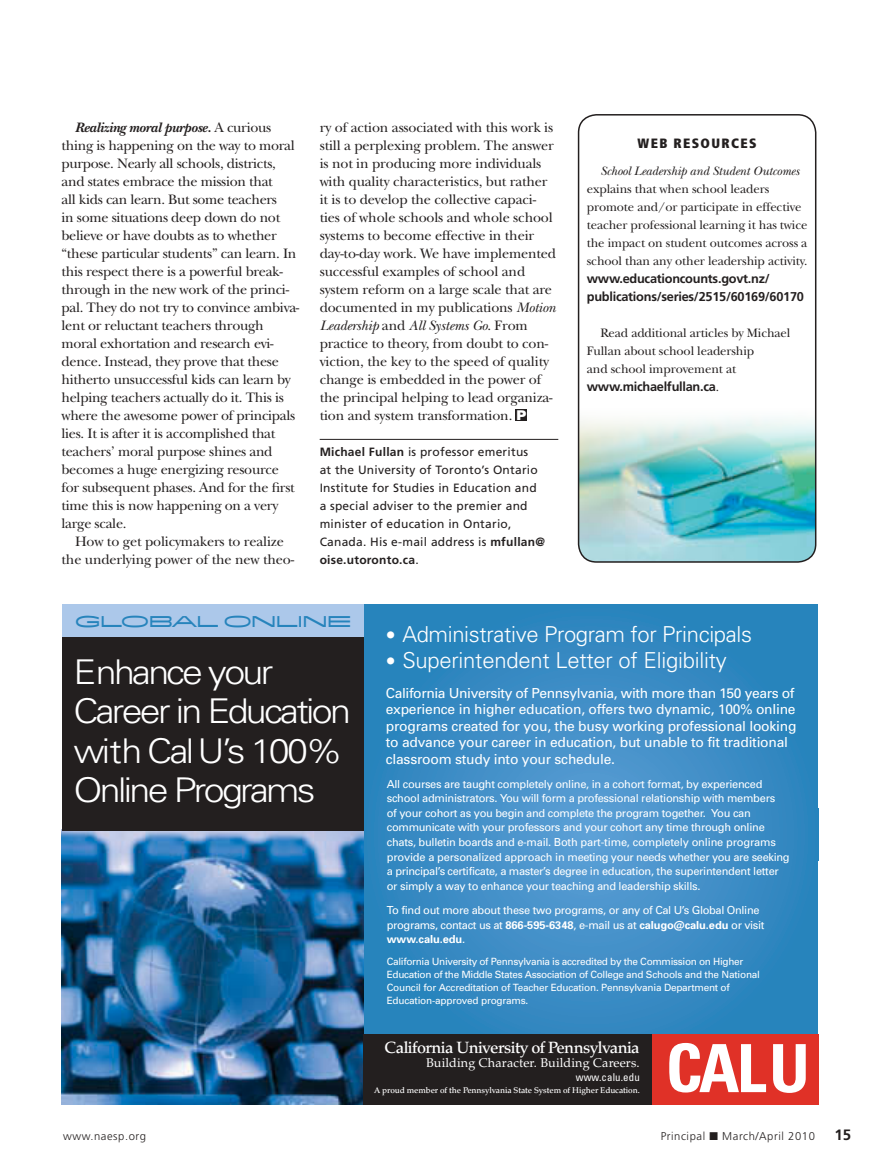
<style>
.page{position:relative;width:878px;height:1175px;background:#fff}
.page>*{position:absolute;margin:0;border:0;box-sizing:border-box;transform-origin:0 0}
.t1{font:700 condensed 66.45px "Univers";color:#fff}
.t2{font:300 34.05px/39.6px "Univers";letter-spacing:-.07em;color:#fff;scale:1.1 1}
.t3{font:300 22.05px "Univers";letter-spacing:-.015em;color:#fff}
.t4{font:20.7px "Flatiron ITC";letter-spacing:.005em;color:#2784bc;scale:.8 1}
.t5{font:500 16.2px "Palatino";letter-spacing:-.035em;color:#fff}
.t6{font:700 15px "Frutiger";color:#231f1f}
.ALL_body{font:14.25px/18px "New Baskerville";letter-spacing:-.02em;color:#231f1f}
.t7{font:13.8px/16.5px "Univers";letter-spacing:-.015em;color:#fff}
.WEB_BOX_head{font:900 condensed 13.5px "Frutiger";letter-spacing:.1em;color:#231f1f}
.WEB_BOX_text{font:12.75px/18px "New Baskerville";letter-spacing:-.01em;color:#231f1f}
.WEB_BOX_no_ind{font:700 12.75px/18px "Frutiger";letter-spacing:-.02em;color:#231f1f}
.t8{font:12.6px "Palatino";letter-spacing:.01em;color:#fff}
.ALL_author_bio{font:12px/18px "Frutiger";letter-spacing:.02em;color:#231f1f}
.t9{font:300 11.25px "Frutiger";letter-spacing:.05em;color:#231f1f}
.t10{font:11.1px/14.5px "Univers";letter-spacing:-.025em;color:#fff}
.t11{font:condensed 10.8px "Univers";letter-spacing:.01em;color:#fff}
.t12{font:10.05px/13px "Univers";letter-spacing:-.03em;color:#fff}
.t13{font:500 8.25px "Palatino";letter-spacing:-.01em;color:#fff}
.s1{font-weight:700;font-style:italic}
.s2{font-style:italic}
.s3{font-family:"Helvetica";font-weight:900;font-size:13.5px;color:#fff}
.s4{font-weight:700}
.s5{font-family:"Frutiger";font-weight:700}
.s6{font-size:19.65px}
</style>
<div class="page">
<hr style="left:320px;top:439px;width:238px;height:1px;background:#231f1f">
<img style="left:578px;top:418px;width:237px;height:144px">
<div style="left:578px;top:114px;width:238px;height:448px;border:2px solid #231f1f;border-radius:18px"></div>
<svg style="left:61px;top:604px;width:758px;height:501px;background:#3a6c94"></svg>
<div style="left:515px;top:409px;width:12px;height:11px;background:#231f1f"></div>
<p class="ALL_body" style="left:62px;top:118px;width:239px;text-indent:13px"><span class="s1">Realizing moral purpose.</span> A curious thing is happening on the way to moral purpose. Nearly all schools, districts, and states embrace the mission that<br>all kids can learn. But some teachers<br>in some situations deep down do not believe or have doubts as to whether “these particular students” can learn. In this respect there is a powerful break&shy;through in the new work of the princi&shy;pal. They do not try to convince ambiva&shy;lent or reluctant teachers through moral exhortation and research evi&shy;dence. Instead, they prove that these hitherto unsuccessful kids can learn by helping teachers actually do it. This is where the awesome power of principals lies. It is after it is accomplished that teachers’ moral purpose shines and becomes a huge energizing resource for subsequent phases. And for the first time this is now happening on a very large scale.</p>
<p class="ALL_body" style="left:62px;top:532px;width:234px;text-align:center">How to get policymakers to realize<br>the underlying power of the new theo-</p>
<p class="ALL_body" style="left:320px;top:118px;width:238px">ry of action associated with this work is still a perplexing problem. The answer is not in producing more individuals with quality characteristics, but rather it is to develop the collective capaci&shy;ties of whole schools and whole school systems to become effective in their day-to-day work. We have implemented successful examples of school and system reform on a large scale that are documented in my publications <span class="s2">Motion Leadership</span> and <span class="s2">All Systems Go</span>. From practice to theory, from doubt to con&shy;viction, the key to the speed of quality change is embedded in the power of the principal helping to lead organiza&shy;tion and system transformation. <span class="s3">P</span></p>
<p class="ALL_author_bio" style="left:320px;top:443px;width:227px"><span class="s4">Michael Fullan</span> is professor emeritus<br>at the University of Toronto’s Ontario Institute for Studies in Education and a special adviser to the premier and minister of education in Ontario, Canada. His e-mail address is <span class="s4">mfullan@ oise.utoronto.ca</span>.</p>
<p class="WEB_BOX_head" style="left:637px;top:135px;width:120px">WEB RESOURCES</p>
<p class="WEB_BOX_text" style="left:586px;top:162px;width:222px;text-indent:14px"><span class="s2">School Leadership and Student Outcomes </span>explains that when school leaders promote and/or participate in effective teacher professional learning it has twice the impact on student outcomes across a school than any other leadership activity.</p>
<p class="WEB_BOX_no_ind" style="left:586px;top:270px;width:219px">www.educationcounts.govt.nz/ publications/series/2515/60169/60170</p>
<p class="WEB_BOX_text" style="left:586px;top:324px;width:205px;text-indent:14px">Read additional articles by Michael<br>Fullan about school leadership<br>and school improvement at <span class="s5">www.michaelfullan.ca</span>.</p>
<p class="t4" style="left:76px;top:609px;width:346px">GLOBAL ONLINE</p>
<p class="t2" style="left:73px;top:651px;width:254px">Enhance your<br>Career in Education with Cal U’s 100%<br>Online Programs</p>
<p class="t3" style="left:386px;top:621px;width:368px"><span class="s6">•</span> Administrative Program for Principals</p>
<p class="t3" style="left:386px;top:647px;width:342px"><span class="s6">•</span> Superintendent Letter of Eligibility</p>
<p class="t7" style="left:386px;top:684px;width:412px">California University of Pennsylvania, with more than 150 years of experience in higher education, offers two dynamic, 100% online programs created for you, the busy working professional looking to advance your career in education, but unable to fit traditional classroom study into your schedule.</p>
<p class="t10" style="left:387px;top:776px;width:404px">All courses are taught completely online, in a cohort format, by experienced school administrators. You will form a professional relationship with members<br>of your cohort as you begin and complete the program together. You can communicate with your professors and your cohort any time through online chats, bulletin boards and e-mail. Both part-time, completely online programs provide a personalized approach in meeting your needs whether you are seeking a principal’s certificate, a master’s degree in education, the superintendent letter or simply a way to enhance your teaching and leadership skills.</p>
<p class="t10" style="left:387px;top:903px;width:379px">To find out more about these two programs, or any of Cal U’s Global Online programs, contact us at <span class="s4">866-595-6348</span>, e-mail us at <span class="s4">calugo@calu.edu</span> or visit <span class="s4">www.calu.edu</span>.</p>
<p class="t12" style="left:387px;top:954px;width:375px">California University of Pennsylvania is accredited by the Commission on Higher Education of the Middle States Association of College and Schools and the National Council for Accreditation of Teacher Education. Pennsylvania Department of Education-approved programs.</p>
<p class="t5" style="left:384px;top:1038px;width:257px">California University of Pennsylvania</p>
<p class="t8" style="left:426px;top:1055px;width:215px">Building Character. Building Careers.</p>
<p class="t11" style="left:575px;top:1070px;width:65px">www.calu.edu</p>
<p class="t13" style="left:374px;top:1085px;width:267px">A proud member of the Pennsylvania State System of Higher Education.</p>
<p class="t1" style="left:665px;top:1027px;width:146px">CALU</p>
<p class="t9" style="left:63px;top:1130px;width:85px">www.naesp.org</p>
<p class="t9" style="left:660px;top:1130px;width:156px">Principal ■ March/April 2010</p>
<p class="t6" style="left:834px;top:1126px;width:18px">15</p>
</div>
